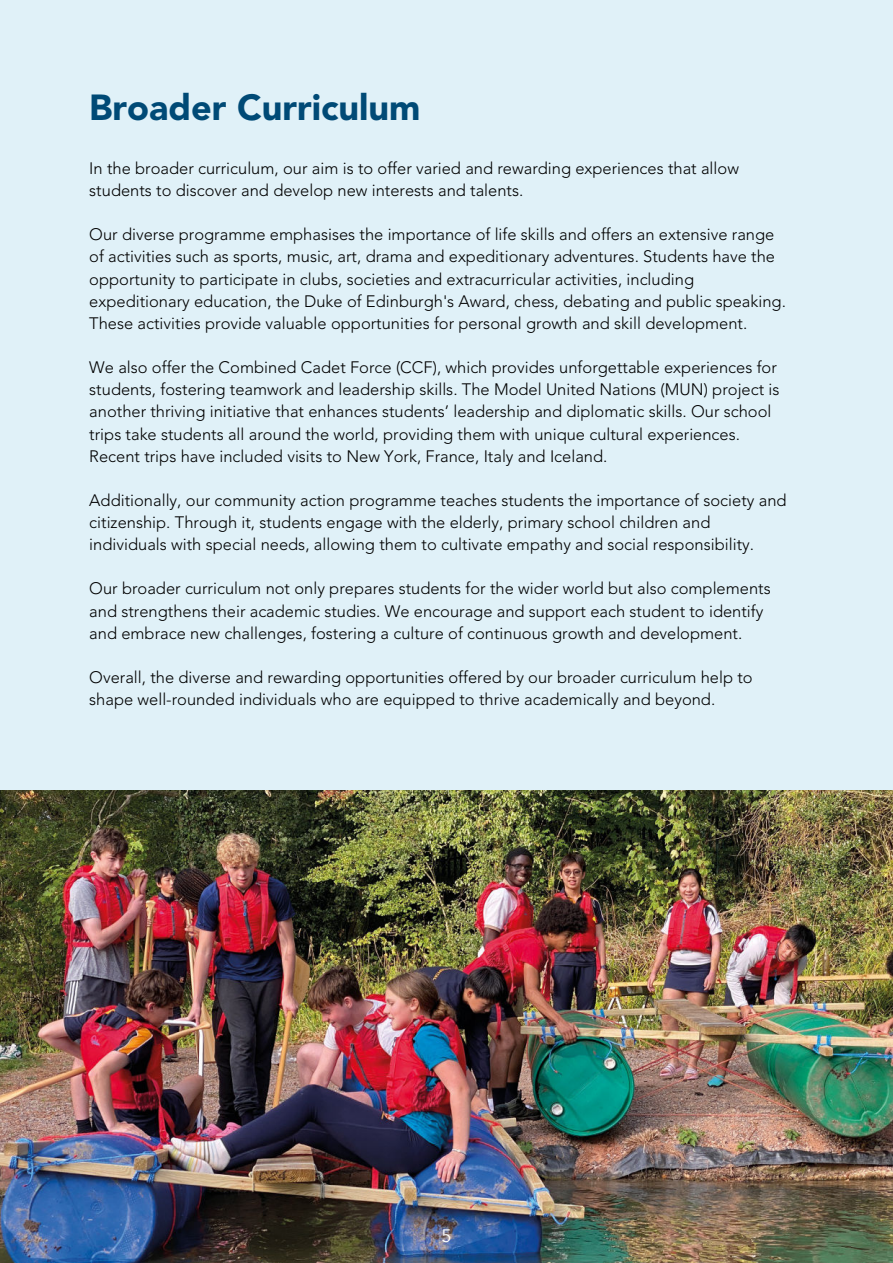
<style>
.page{position:relative;width:893px;height:1263px;background:#e0f1f8}
.page>*{position:absolute;margin:0;border:0;box-sizing:border-box;transform-origin:0 0}
.t1{font:900 36px "Avenir LT Std";color:#004a76}
.t2{font:18px "Avenir";color:#fff}
.t3{font:300 16.5px/22.2px "Avenir LT Std";color:#000}
</style>
<div class="page">
<img style="left:0;top:791px;width:893px;height:472px">
<h1 class="t1" style="left:89px;top:86px;width:333px">Broader Curriculum</h1>
<p class="t3" style="left:89px;top:157px;width:651px">In the broader curriculum, our aim is to offer varied and rewarding experiences that allow students to discover and develop new interests and talents.</p>
<p class="t3" style="left:89px;top:224px;width:698px">Our diverse programme emphasises the importance of life skills and offers an extensive range of activities such as sports, music, art, drama and expeditionary adventures. Students have the opportunity to participate in clubs, societies and extracurricular activities, including expeditionary education, the Duke of Edinburgh's Award, chess, debating and public speaking.<br>These activities provide valuable opportunities for personal growth and skill development.</p>
<p class="t3" style="left:89px;top:356px;width:692px">We also offer the Combined Cadet Force (CCF), which provides unforgettable experiences for students, fostering teamwork and leadership skills. The Model United Nations (MUN) project is another thriving initiative that enhances students’ leadership and diplomatic skills. Our school trips take students all around the world, providing them with unique cultural experiences.<br>Recent trips have included visits to New York, France, Italy and Iceland.</p>
<p class="t3" style="left:89px;top:489px;width:699px">Additionally, our community action programme teaches students the importance of society and citizenship. Through it, students engage with the elderly, primary school children and individuals with special needs, allowing them to cultivate empathy and social responsibility.</p>
<p class="t3" style="left:89px;top:578px;width:683px">Our broader curriculum not only prepares students for the wider world but also complements and strengthens their academic studies. We encourage and support each student to identify and embrace new challenges, fostering a culture of continuous growth and development.</p>
<p class="t3" style="left:89px;top:666px;width:665px">Overall, the diverse and rewarding opportunities offered by our broader curriculum help to shape well-rounded individuals who are equipped to thrive academically and beyond.</p>
<p class="t2" style="left:441px;top:1225px;width:12px">5</p>
</div>
